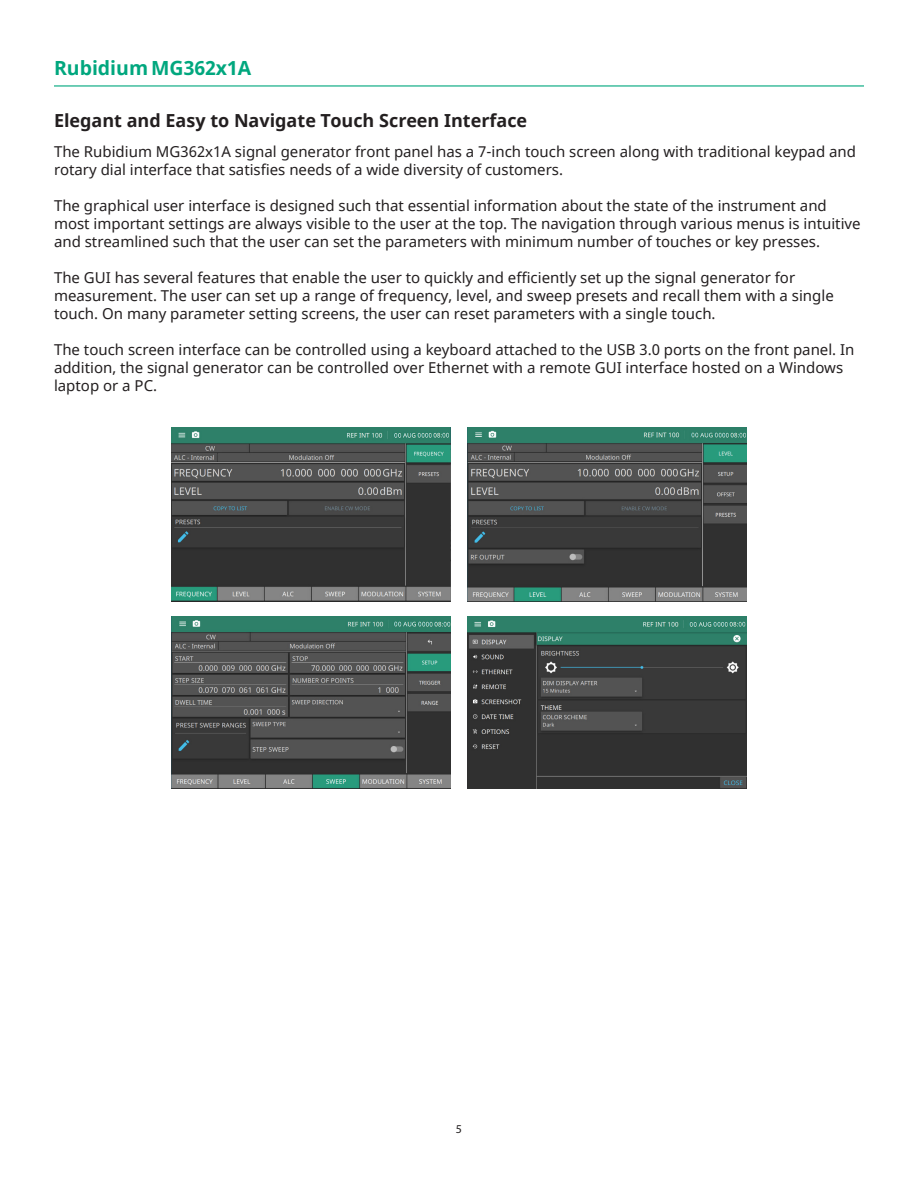
<style>
.page{position:relative;width:918px;height:1188px;background:#fff}
.page>*{position:absolute;margin:0;border:0;box-sizing:border-box;transform-origin:0 0}
.t1{font:700 19.5px "Noto Sans";color:#00a77e}
.t2{font:700 18px "Noto Sans";color:#231f20}
.t3{font:15px/18px "Noto Sans";color:#231f20}
.t4{font:12px "Myriad Pro";color:#231f20}
</style>
<div class="page">
<hr style="left:54px;top:85px;width:810px;height:2px;background:#00a77e">
<img style="left:171px;top:428px;width:280px;height:174px">
<img style="left:467px;top:428px;width:280px;height:174px">
<img style="left:171px;top:616px;width:280px;height:173px">
<img style="left:467px;top:616px;width:280px;height:173px">
<p class="t1" style="left:54px;top:54px;width:199px">RubidiumMG362x1A</p>
<p class="t2" style="left:54px;top:108px;width:475px">Elegant and Easy to Navigate Touch Screen Interface</p>
<p class="t3" style="left:54px;top:143px;width:804px">The Rubidium MG362x1A signal generator front panel has a 7-inch touch screen along with traditional keypad and rotary dial interface that satisfies needs of a wide diversity of customers.</p>
<p class="t3" style="left:54px;top:197px;width:808px">The graphical user interface is designed such that essential information about the state of the instrument and most important settings are always visible to the user at the top. The navigation through various menus is intuitive and streamlined such that the user can set the parameters with minimum number of touches or key presses.</p>
<p class="t3" style="left:54px;top:269px;width:781px">The GUI has several features that enable the user to quickly and efficiently set up the signal generator for measurement. The user can set up a range of frequency, level, and sweep presets and recall them with a single touch. On many parameter setting screens, the user can reset parameters with a single touch.</p>
<p class="t3" style="left:54px;top:341px;width:802px">The touch screen interface can be controlled using a keyboard attached to the USB 3.0 ports on the front panel. In addition, the signal generator can be controlled over Ethernet with a remote GUI interface hosted on a Windows laptop or a PC.</p>
<p class="t4" style="left:456px;top:1122px;width:8px">5</p>
</div>
